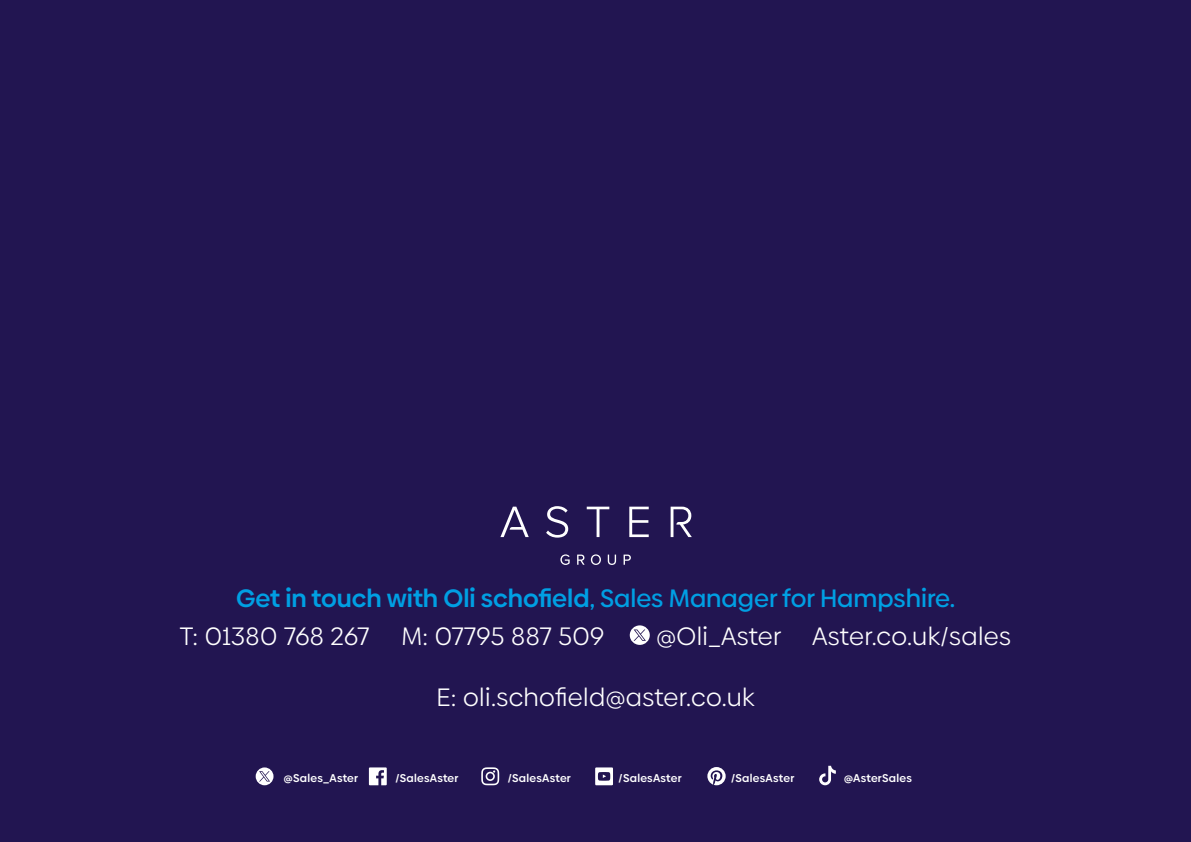
<style>
.page{position:relative;width:1191px;height:842px;background:#221551}
.page>*{position:absolute;margin:0;border:0;box-sizing:border-box;transform-origin:0 0}
.t1{font:25.2px "Biennale";letter-spacing:.015em;color:#fff}
.t2{font:600 25.2px/37.8px "Biennale";color:#009fe3}
.t3{font:600 11.2px "Biennale";letter-spacing:.02em;color:#fff}
.s1{font-weight:500}
.s2{font-weight:400;color:#fff}
</style>
<div class="page">
<svg style="left:560px;top:554px;width:9px;height:11px"></svg>
<svg style="left:577px;top:555px;width:7px;height:10px"></svg>
<svg style="left:591px;top:554px;width:10px;height:11px"></svg>
<svg style="left:608px;top:555px;width:8px;height:10px"></svg>
<svg style="left:623px;top:555px;width:8px;height:10px"></svg>
<svg style="left:546px;top:506px;width:22px;height:32px"></svg>
<svg style="left:587px;top:507px;width:22px;height:30px"></svg>
<svg style="left:629px;top:507px;width:19px;height:30px"></svg>
<svg style="left:670px;top:507px;width:22px;height:30px"></svg>
<svg style="left:500px;top:507px;width:29px;height:30px"></svg>
<svg style="left:630px;top:625px;width:20px;height:20px"></svg>
<svg style="left:369px;top:767px;width:18px;height:18px"></svg>
<svg style="left:481px;top:767px;width:18px;height:18px"></svg>
<svg style="left:595px;top:767px;width:18px;height:18px"></svg>
<svg style="left:707px;top:767px;width:18px;height:18px"></svg>
<svg style="left:819px;top:766px;width:17px;height:19px"></svg>
<svg style="left:256px;top:767px;width:17px;height:18px"></svg>
<p class="t2" style="left:180px;top:579px;width:777px;text-indent:56px">Get in touch with Oli schofield<span class="s1">, Sales Manager for Hampshire.<br></span><span class="s2">T: 01380 768 267</span></p>
<p class="t1" style="left:401px;top:621px;width:204px">M: 07795 887 509</p>
<p class="t1" style="left:656px;top:621px;width:356px">@Oli_Aster Aster.co.uk/sales</p>
<p class="t1" style="left:436px;top:682px;width:320px">E: oli.schofield@aster.co.uk</p>
<p class="t3" style="left:284px;top:771px;width:76px">@Sales_Aster</p>
<p class="t3" style="left:395px;top:771px;width:65px">/SalesAster</p>
<p class="t3" style="left:508px;top:771px;width:65px">/SalesAster</p>
<p class="t3" style="left:618px;top:771px;width:65px">/SalesAster</p>
<p class="t3" style="left:731px;top:771px;width:65px">/SalesAster</p>
<p class="t3" style="left:844px;top:771px;width:69px">@AsterSales</p>
</div>
